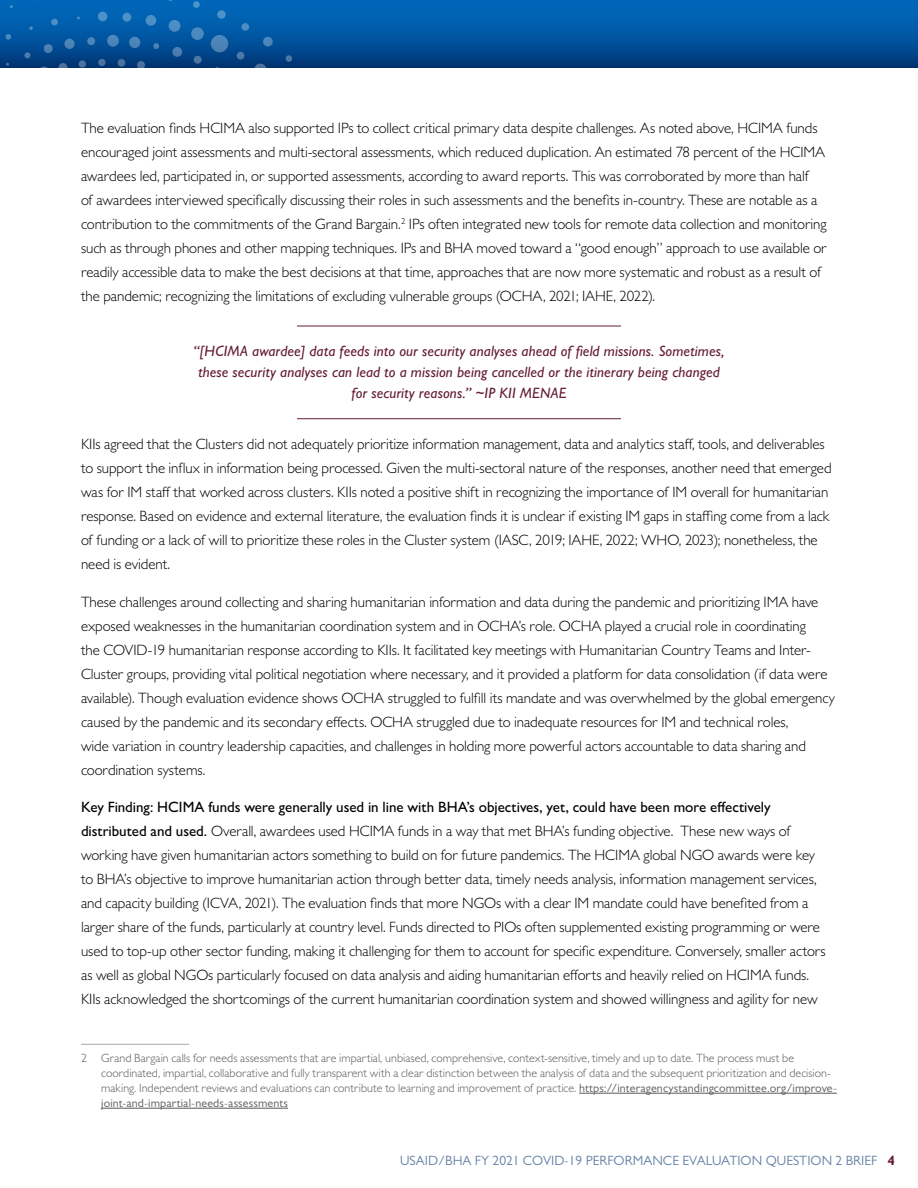
<style>
.page{position:relative;width:918px;height:1188px;background:#fff}
.page>*{position:absolute;margin:0;border:0;box-sizing:border-box;transform-origin:0 0}
.p_text{font:300 15px/24px "Gill Sans MT Pro";letter-spacing:-.005em;color:#000}
.P_Quote{font:italic 500 15px/21px "Gill Sans MT Pro";letter-spacing:.01em;color:#651d32;text-align:center}
.t1{font:13.5px "Gill Sans MT Pro";color:#6682a7}
.footnotes{font:300 12px/15px "Gill Sans MT Pro";letter-spacing:.005em;color:#58595b}
.s1{font-weight:500}
.s2{font-weight:400}
.s3{font-weight:700;color:#651d32}
</style>
<div class="page">
<div style="left:0;top:0;width:918px;height:68px;background:linear-gradient(to bottom,#006ec3,#043c7d)"></div>
<img style="left:10px;top:0;width:239px;height:32px">
<hr style="left:297px;top:326px;width:324px;height:1px;background:#651d32">
<hr style="left:297px;top:418px;width:324px;height:1px;background:#651d32">
<hr style="left:81px;top:1044px;width:108px;height:1px;background:#a7a9ac">
<hr style="left:579px;top:1093px;width:258px;height:1px;background:#58595b">
<hr style="left:101px;top:1108px;width:187px;height:1px;background:#58595b">
<p class="p_text" style="left:81px;top:116px;width:747px">The evaluation finds HCIMA also supported IPs to collect critical primary data despite challenges. As noted above, HCIMA funds encouraged joint assessments and multi-sectoral assessments, which reduced duplication. An estimated 78 percent of the HCIMA awardees led, participated in, or supported assessments, according to award reports. This was corroborated by more than half<br>of awardees interviewed specifically discussing their roles in such assessments and the benefits in-country. These are notable as a contribution to the commitments of the Grand Bargain.<sup>2</sup> IPs often integrated new tools for remote data collection and monitoring such as through phones and other mapping techniques. IPs and BHA moved toward a “good enough” approach to use available or readily accessible data to make the best decisions at that time, approaches that are now more systematic and robust as a result of the pandemic; recognizing the limitations of excluding vulnerable groups (OCHA, 2021; IAHE, 2022).</p>
<p class="P_Quote" style="left:194px;top:340px;width:532px">“[HCIMA awardee] data feeds into our security analyses ahead of field missions. Sometimes, these security analyses can lead to a mission being cancelled or the itinerary being changed for security reasons.” ~IP KII MENAE</p>
<p class="p_text" style="left:81px;top:432px;width:752px">KIIs agreed that the Clusters did not adequately prioritize information management, data and analytics staff, tools, and deliverables to support the influx in information being processed. Given the multi-sectoral nature of the responses, another need that emerged was for IM staff that worked across clusters. KIIs noted a positive shift in recognizing the importance of IM overall for humanitarian response. Based on evidence and external literature, the evaluation finds it is unclear if existing IM gaps in staffing come from a lack of funding or a lack of will to prioritize these roles in the Cluster system (IASC, 2019; IAHE, 2022; WHO, 2023); nonetheless, the need is evident.</p>
<p class="p_text" style="left:81px;top:589px;width:755px">These challenges around collecting and sharing humanitarian information and data during the pandemic and prioritizing IMA have exposed weaknesses in the humanitarian coordination system and in OCHA’s role. OCHA played a crucial role in coordinating<br>the COVID-19 humanitarian response according to KIIs. It facilitated key meetings with Humanitarian Country Teams and Inter-Cluster groups, providing vital political negotiation where necessary, and it provided a platform for data consolidation (if data were available). Though evaluation evidence shows OCHA struggled to fulfill its mandate and was overwhelmed by the global emergency caused by the pandemic and its secondary effects. OCHA struggled due to inadequate resources for IM and technical roles,<br>wide variation in country leadership capacities, and challenges in holding more powerful actors accountable to data sharing and coordination systems.</p>
<p class="p_text" style="left:81px;top:795px;width:746px"><span class="s1">Key Finding: HCIMA funds were generally used in line with BHA’s objectives, yet, could have been more effectively distributed and used.</span> Overall, awardees used HCIMA funds in a way that met BHA’s funding objective. These new ways of working have given humanitarian actors something to build on for future pandemics. The HCIMA global NGO awards were key to BHA’s objective to improve humanitarian action through better data, timely needs analysis, information management services, and capacity building (ICVA, 2021). The evaluation finds that more NGOs with a clear IM mandate could have benefited from a larger share of the funds, particularly at country level. Funds directed to PIOs often supplemented existing programming or were used to top-up other sector funding, making it challenging for them to account for specific expenditure. Conversely, smaller actors as well as global NGOs particularly focused on data analysis and aiding humanitarian efforts and heavily relied on HCIMA funds.<br>KIIs acknowledged the shortcomings of the current humanitarian coordination system and showed willingness and agility for new</p>
<p class="footnotes" style="left:101px;top:1050px;width:737px;text-indent:-20px">2 Grand Bargain calls for needs assessments that are impartial, unbiased, comprehensive, context-sensitive, timely and up to date. The process must be coordinated, impartial, collaborative and fully transparent with a clear distinction between the analysis of data and the subsequent prioritization and decision&shy;making. Independent reviews and evaluations can contribute to learning and improvement of practice. <span class="s2">https://interagencystandingcommittee.org/improve&shy;joint-and-impartial-needs-assessments</span></p>
<p class="t1" style="left:400px;top:1152px;width:496px">USAID/BHA FY 2021 COVID-19 PERFORMANCE EVALUATION QUESTION 2 BRIEF <span class="s3">4</span></p>
</div>
